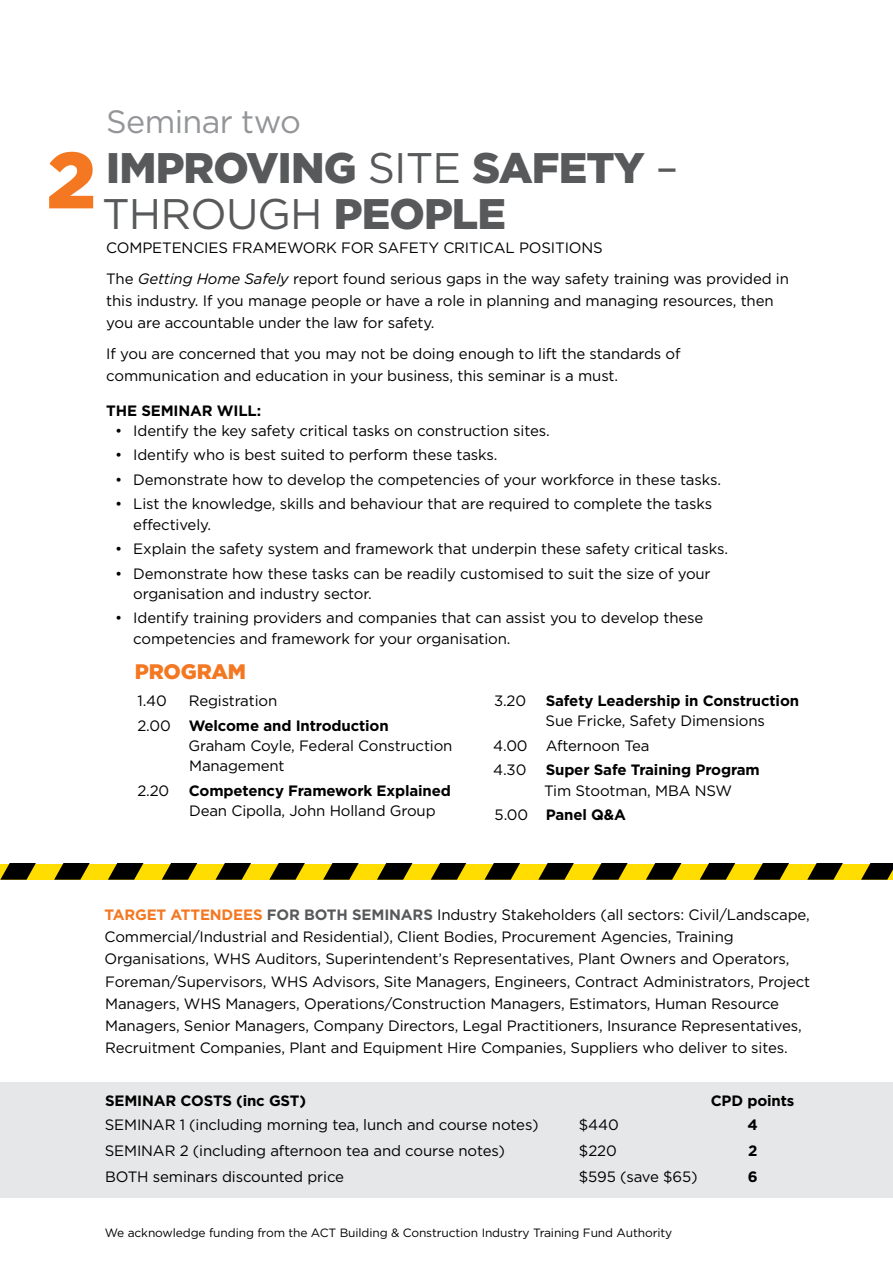
<style>
.page{position:relative;width:893px;height:1263px;background:#fff}
.page>*{position:absolute;margin:0;border:0;box-sizing:border-box;transform-origin:0 0}
.t1{font:900 79.5px "Gotham";color:#f47721}
.t2{font:900 42.75px/46.3px "Gotham";letter-spacing:-.02em;color:#58595b}
.t3{font:32.25px "Gotham";letter-spacing:-.02em;color:#939598}
.t4{font:900 21px "Gotham";letter-spacing:-.01em;color:#f47721}
.t5{font:15px/22px "Gotham";letter-spacing:-.01em;color:#000}
.t6{font:700 15px/24.5px "Gotham";letter-spacing:-.01em;color:#000}
.t7{font:12px "Gotham";letter-spacing:-.01em;color:#000}
.s1{font-weight:400}
.s2{font-style:italic}
.s3{font-weight:700}
.s4{font-weight:700;color:#f47721}
.s5{font-weight:700;color:#58595b}
</style>
<div class="page">
<div style="left:0;top:1082px;width:893px;height:115px;background:#e6e7e8"></div>
<div style="left:0;top:864px;width:893px;height:16px;background:#fd0"></div>
<svg style="left:0;top:864px;width:36px;height:16px"></svg>
<svg style="left:54px;top:864px;width:35px;height:16px"></svg>
<svg style="left:108px;top:864px;width:35px;height:16px"></svg>
<svg style="left:162px;top:864px;width:35px;height:16px"></svg>
<svg style="left:216px;top:864px;width:35px;height:16px"></svg>
<svg style="left:269px;top:864px;width:36px;height:16px"></svg>
<svg style="left:323px;top:864px;width:35px;height:16px"></svg>
<svg style="left:377px;top:864px;width:35px;height:16px"></svg>
<svg style="left:431px;top:864px;width:35px;height:16px"></svg>
<svg style="left:484px;top:864px;width:36px;height:16px"></svg>
<svg style="left:538px;top:864px;width:36px;height:16px"></svg>
<svg style="left:592px;top:864px;width:35px;height:16px"></svg>
<svg style="left:646px;top:864px;width:35px;height:16px"></svg>
<svg style="left:700px;top:864px;width:35px;height:16px"></svg>
<svg style="left:753px;top:864px;width:36px;height:16px"></svg>
<svg style="left:807px;top:864px;width:36px;height:16px"></svg>
<svg style="left:861px;top:864px;width:32px;height:16px"></svg>
<h1 class="t1" style="left:47px;top:150px;width:51px">2</h1>
<h3 class="t3" style="left:106px;top:110px;width:196px">Seminar two</h3>
<h2 class="t2" style="left:102px;top:147px;width:578px">IMPROVING <span class="s1">SITE</span> SAFETY <span class="s1">–<br>THROUGH</span> PEOPLE</h2>
<p class="t5" style="left:106px;top:234px;width:684px;line-height:30.5px">COMPETENCIES FRAMEWORK FOR SAFETY CRITICAL POSITIONS<br>The <span class="s2">Getting Home Safely</span> report found serious gaps in the way safety training was provided in</p>
<p class="t5" style="left:106px;top:291px;width:669px">this industry. If you manage people or have a role in planning and managing resources, then you are accountable under the law for safety.</p>
<p class="t5" style="left:106px;top:343px;width:576px">If you are concerned that you may not be doing enough to lift the standards of communication and education in your business, this seminar is a must.</p>
<p class="t6" style="left:106px;top:399px;width:156px">THE SEMINAR WILL:</p>
<p class="t5" style="left:115px;top:420px;width:436px">• Identify the key safety critical tasks on construction sites.</p>
<p class="t5" style="left:115px;top:445px;width:384px">• Identify who is best suited to perform these tasks.</p>
<p class="t5" style="left:115px;top:469px;width:608px">• Demonstrate how to develop the competencies of your workforce in these tasks.</p>
<p class="t5" style="left:133px;top:495px;width:580px;line-height:20.2px;text-indent:-18px">• List the knowledge, skills and behaviour that are required to complete the tasks effectively.</p>
<p class="t5" style="left:115px;top:539px;width:615px">• Explain the safety system and framework that underpin these safety critical tasks.</p>
<p class="t5" style="left:133px;top:564px;width:579px;line-height:20.2px;text-indent:-18px">• Demonstrate how these tasks can be readily customised to suit the size of your organisation and industry sector.</p>
<p class="t5" style="left:133px;top:609px;width:572px;line-height:20.2px;text-indent:-18px">• Identify training providers and companies that can assist you to develop these competencies and framework for your organisation.</p>
<h3 class="t4" style="left:135px;top:664px;width:113px">PROGRAM</h3>
<p class="t5" style="left:137px;top:691px;width:31px">1.40</p>
<p class="t5" style="left:494px;top:691px;width:34px">3.20</p>
<p class="t6" style="left:546px;top:690px;width:255px">Safety Leadership in Construction</p>
<p class="t5" style="left:493px;top:710px;width:273px;line-height:24.5px;text-indent:52px">Sue Fricke, Safety Dimensions<br>4.00 Afternoon Tea<br>4.30</p>
<p class="t6" style="left:137px;top:690px;width:253px;text-indent:51px"><span class="s1">Registration<br>2.00</span> Welcome and Introduction</p>
<p class="t5" style="left:189px;top:736px;width:265px;line-height:20.2px">Graham Coyle, Federal Construction<br>Management</p>
<p class="t5" style="left:137px;top:780px;width:33px">2.20</p>
<p class="t6" style="left:189px;top:779px;width:264px">Competency Framework Explained</p>
<p class="t5" style="left:189px;top:800px;width:248px">Dean Cipolla, John Holland Group</p>
<p class="t6" style="left:546px;top:759px;width:216px">Super Safe Training Program</p>
<p class="t5" style="left:495px;top:779px;width:239px;line-height:24.5px;text-indent:49px">Tim Stootman, MBA NSW<br>5.00 <span class="s3">Panel Q&amp;A</span></p>
<p class="t5" style="left:104px;top:905px;width:707px"><span class="s4">TARGET ATTENDEES</span> <span class="s5">FOR BOTH SEMINARS</span> Industry Stakeholders (all sectors: Civil/Landscape, Commercial/Industrial and Residential), Client Bodies, Procurement Agencies, Training Organisations, WHS Auditors, Superintendent’s Representatives, Plant Owners and Operators, Foreman/Supervisors, WHS Advisors, Site Managers, Engineers, Contract Administrators, Project Managers, WHS Managers, Operations/Construction Managers, Estimators, Human Resource Managers, Senior Managers, Company Directors, Legal Practitioners, Insurance Representatives, Recruitment Companies, Plant and Equipment Hire Companies, Suppliers who deliver to sites.</p>
<p class="t6" style="left:105px;top:1089px;width:202px">SEMINAR COSTS (inc GST)</p>
<p class="t6" style="left:711px;top:1089px;width:85px">CPD points</p>
<p class="t5" style="left:105px;top:1114px;width:435px">SEMINAR 1 (including morning tea, lunch and course notes)</p>
<p class="t5" style="left:579px;top:1114px;width:41px">$440</p>
<p class="t6" style="left:748px;top:1113px;width:12px">4</p>
<p class="t5" style="left:105px;top:1141px;width:402px">SEMINAR 2 (including afternoon tea and course notes)</p>
<p class="t5" style="left:579px;top:1141px;width:39px">$220</p>
<p class="t6" style="left:748px;top:1140px;width:11px">2</p>
<p class="t5" style="left:105px;top:1167px;width:240px">BOTH seminars discounted price</p>
<p class="t5" style="left:579px;top:1167px;width:120px">$595 (save $65)</p>
<p class="t6" style="left:748px;top:1166px;width:11px">6</p>
<p class="t7" style="left:105px;top:1228px;width:569px">We acknowledge funding from the ACT Building &amp; Construction Industry Training Fund Authority</p>
</div>
